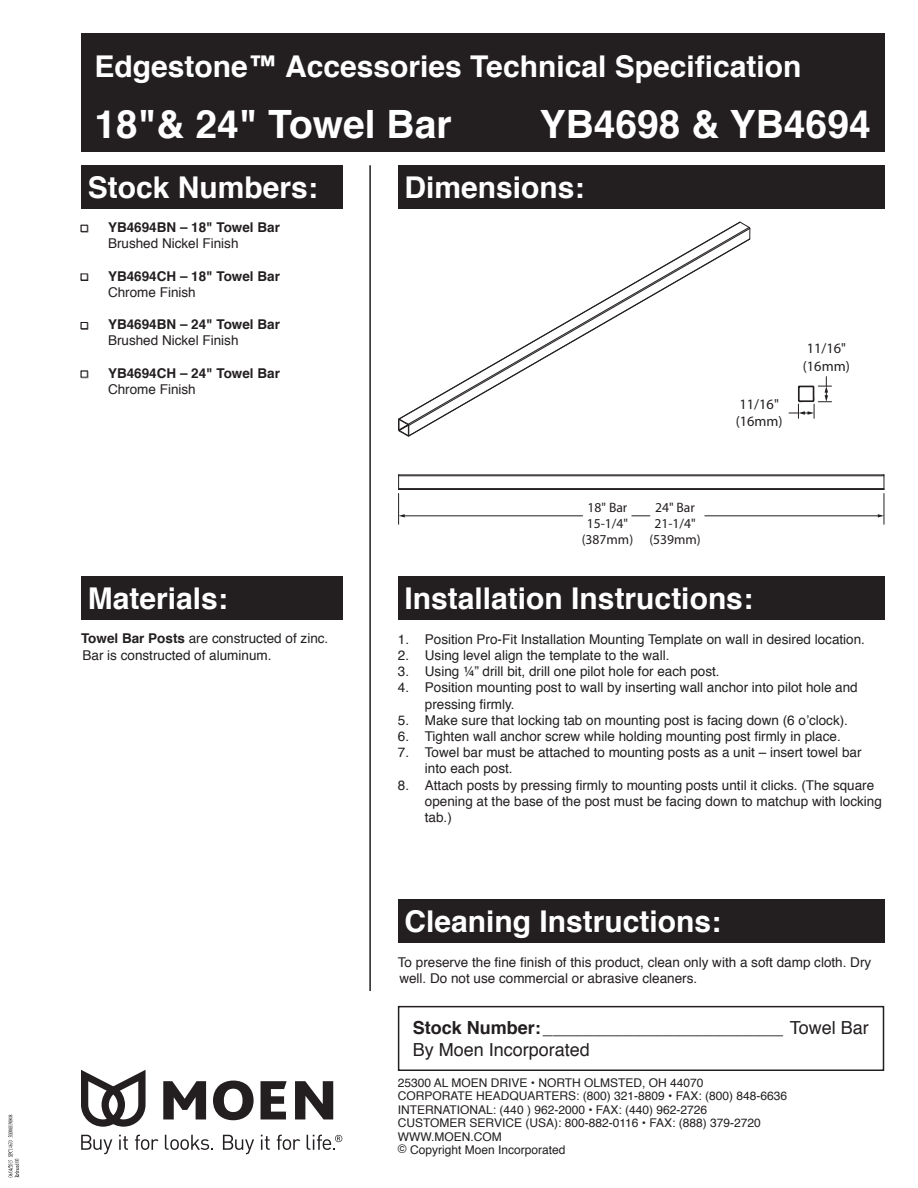
<style>
.page{position:relative;width:918px;height:1188px;background:#fff}
.page>*{position:absolute;margin:0;border:0;box-sizing:border-box;transform-origin:0 0}
.t1{font:700 39px "Helvetica";color:#fff}
.t2{font:700 30px "Helvetica";color:#fff}
.t3{font:18px/21.6px "Helvetica";color:#231f20}
.t4{font:14.4px/17.2px "Myriad Pro";color:#231f20}
.t5{font:13.65px/16.4px "Myriad Pro";color:#231f20;text-align:center}
.t6{font:13.5px/16.2px "Helvetica";color:#231f20}
.t7{font:700 13.5px "Helvetica";color:#231f20}
.t8{font:12px/13.5px "Helvetica";color:#231f20}
.s1{font-weight:700}
</style>
<div class="page">
<div style="left:81px;top:34px;width:803px;height:118px;background:#231f20"></div>
<div style="left:81px;top:165px;width:261px;height:43px;background:#231f20"></div>
<div style="left:81px;top:577px;width:261px;height:43px;background:#231f20"></div>
<div style="left:398px;top:165px;width:486px;height:43px;background:#231f20"></div>
<div style="left:398px;top:577px;width:486px;height:43px;background:#231f20"></div>
<div style="left:398px;top:899px;width:486px;height:43px;background:#231f20"></div>
<div style="left:81px;top:225px;width:6px;height:7px;border:1px solid #231f20"></div>
<svg style="left:81px;top:274px;width:7px;height:7px"></svg>
<div style="left:81px;top:322px;width:6px;height:7px;border:1px solid #231f20"></div>
<svg style="left:81px;top:371px;width:7px;height:7px"></svg>
<hr style="left:369px;top:165px;width:2px;height:826px;background:#231f20">
<svg style="left:81px;top:1070px;width:65px;height:57px"></svg>
<svg style="left:163px;top:1081px;width:43px;height:38px"></svg>
<svg style="left:213px;top:1081px;width:41px;height:39px"></svg>
<svg style="left:261px;top:1081px;width:26px;height:38px"></svg>
<svg style="left:295px;top:1081px;width:38px;height:38px"></svg>
<svg style="left:81px;top:1135px;width:31px;height:19px"></svg>
<svg style="left:119px;top:1135px;width:9px;height:15px"></svg>
<svg style="left:135px;top:1135px;width:23px;height:15px"></svg>
<svg style="left:165px;top:1135px;width:48px;height:15px"></svg>
<svg style="left:223px;top:1135px;width:31px;height:19px"></svg>
<svg style="left:261px;top:1135px;width:9px;height:15px"></svg>
<svg style="left:277px;top:1135px;width:23px;height:15px"></svg>
<svg style="left:307px;top:1135px;width:35px;height:15px"></svg>
<div style="left:398px;top:1006px;width:486px;height:65px;border:2px solid #231f20"></div>
<svg style="left:398px;top:475px;width:1px;height:14px"></svg>
<hr style="left:399px;top:475px;width:485px;height:1px;background:#231f20">
<svg style="left:884px;top:475px;width:1px;height:14px"></svg>
<hr style="left:399px;top:489px;width:485px;height:1px;background:#231f20">
<hr style="left:399px;top:476px;width:485px;height:1px;background:#231f20">
<hr style="left:399px;top:488px;width:485px;height:1px;background:#231f20">
<hr style="left:398px;top:494px;width:1px;height:30px;background:#231f20">
<hr style="left:884px;top:494px;width:1px;height:30px;background:#231f20">
<hr style="left:404px;top:516px;width:179px;height:1px;background:#231f20">
<svg style="left:399px;top:514px;width:6px;height:3px"></svg>
<hr style="left:705px;top:516px;width:174px;height:1px;background:#231f20">
<svg style="left:878px;top:514px;width:6px;height:3px"></svg>
<svg style="left:632px;top:516px;width:18px;height:1px"></svg>
<svg style="left:398px;top:222px;width:352px;height:214px"></svg>
<svg style="left:399px;top:419px;width:10px;height:17px"></svg>
<svg style="left:789px;top:377px;width:43px;height:41px"></svg>
<svg style="left:8px;top:1115px;width:11px;height:62px"></svg>
<h2 class="t2" style="left:94px;top:42px;width:708px">Edgestone™ Accessories Technical Specification</h2>
<h1 class="t1" style="left:94px;top:93px;width:359px">18"&amp; 24" Towel Bar</h1>
<h1 class="t1" style="left:540px;top:93px;width:332px">YB4698 &amp; YB4694</h1>
<h2 class="t2" style="left:88px;top:163px;width:232px">Stock Numbers:</h2>
<h2 class="t2" style="left:405px;top:163px;width:182px">Dimensions:</h2>
<p class="t7" style="left:108px;top:216px;width:173px">YB4694BN – 18" Towel Bar</p>
<p class="t6" style="left:108px;top:236px;width:132px">Brushed Nickel Finish</p>
<p class="t7" style="left:108px;top:265px;width:173px">YB4694CH – 18" Towel Bar</p>
<p class="t6" style="left:108px;top:284px;width:89px">Chrome Finish</p>
<p class="t7" style="left:108px;top:314px;width:173px">YB4694BN – 24" Towel Bar</p>
<p class="t6" style="left:108px;top:333px;width:132px">Brushed Nickel Finish</p>
<p class="t7" style="left:108px;top:362px;width:173px">YB4694CH – 24" Towel Bar</p>
<p class="t6" style="left:108px;top:382px;width:89px">Chrome Finish</p>
<h2 class="t2" style="left:88px;top:575px;width:142px">Materials:</h2>
<p class="t6" style="left:81px;top:631px;width:249px"><span class="s1">Towel Bar Posts</span> are constructed of zinc.<br>Bar is constructed of aluminum.</p>
<p class="t4" style="left:736px;top:395px;width:48px">11/16" (16mm)</p>
<p class="t4" style="left:803px;top:340px;width:48px">11/16" (16mm)</p>
<p class="t5" style="left:582px;top:499px;width:53px">18" Bar<br>15-1/4" (387mm)</p>
<p class="t5" style="left:649px;top:499px;width:53px">24" Bar<br>21-1/4" (539mm)</p>
<h2 class="t2" style="left:405px;top:575px;width:350px">Installation Instructions:</h2>
<p class="t6" style="left:398px;top:631px;width:469px">1. Position Pro-Fit Installation Mounting Template on wall in desired location.</p>
<p class="t6" style="left:398px;top:648px;width:273px">2. Using level align the template to the wall.</p>
<p class="t6" style="left:398px;top:664px;width:323px">3. Using ¼” drill bit, drill one pilot hole for each post.</p>
<p class="t6" style="left:425px;top:680px;width:434px;text-indent:-27px">4. Position mounting post to wall by inserting wall anchor into pilot hole and pressing firmly.</p>
<p class="t6" style="left:398px;top:712px;width:452px">5. Make sure that locking tab on mounting post is facing down (6 o’clock).</p>
<p class="t6" style="left:398px;top:729px;width:444px">6. Tighten wall anchor screw while holding mounting post firmly in place.</p>
<p class="t6" style="left:425px;top:745px;width:438px;text-indent:-27px">7. Towel bar must be attached to mounting posts as a unit – insert towel bar into each post.</p>
<p class="t6" style="left:425px;top:777px;width:459px;text-indent:-27px">8. Attach posts by pressing firmly to mounting posts until it clicks. (The square opening at the base of the post must be facing down to matchup with locking tab.)</p>
<h2 class="t2" style="left:405px;top:897px;width:318px">Cleaning Instructions:</h2>
<p class="t6" style="left:398px;top:954px;width:475px">To preserve the fine finish of this product, clean only with a soft damp cloth. Dry well. Do not use commercial or abrasive cleaners.</p>
<h3 class="t3" style="left:413px;top:1018px;width:457px"><span class="s1">Stock Number:</span>________________________ Towel Bar<br>By Moen Incorporated</h3>
<p class="t8" style="left:398px;top:1076px;width:391px">25300 AL MOEN DRIVE • NORTH OLMSTED, OH 44070<br>CORPORATE HEADQUARTERS: (800) 321-8809 • FAX: (800) 848-6636<br>INTERNATIONAL: (440 ) 962-2000 • FAX: (440) 962-2726<br>CUSTOMER SERVICE (USA): 800-882-0116 • FAX: (888) 379-2720<br>WWW.MOEN.COM<br>© Copyright Moen Incorporated</p>
</div>
